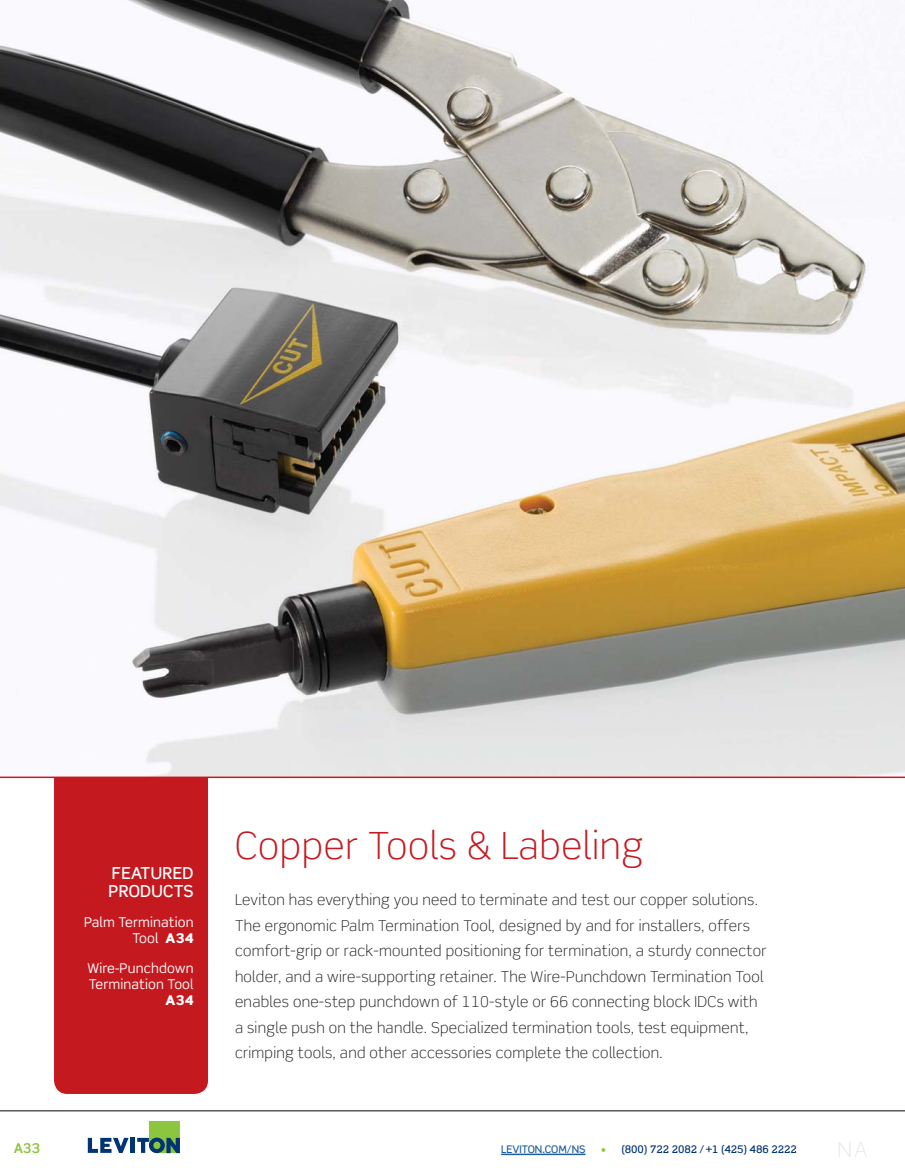
<style>
.page{position:relative;width:905px;height:1175px;background:#fff}
.page>*{position:absolute;margin:0;border:0;box-sizing:border-box;transform-origin:0 0}
.t1{font:300 37.5px "Scene Std";letter-spacing:.02em;color:#c51920}
.t2{font:300 21px "Scene Std";color:#e6e7e8}
.t3{font:500 16.5px/18px "Scene Std";letter-spacing:.02em;color:#fff}
.t4{font:300 15px/25.5px "Scene Std";letter-spacing:.02em;color:#231f20}
.t5{font:13.5px/16.2px "Scene Std";letter-spacing:.01em;color:#fff;text-align:right}
.t6{font:900 13.5px "Scene Std";color:#fff}
.t7{font:700 13.5px "Scene Std";color:#8cc63f}
.t8{font:500 10.5px "Scene Std";color:#003473}
.t9{font:500 10.5px "Scene Std";color:#215e9e}
.s1{font-weight:900}
.s2{color:#8cc63f}
</style>
<div class="page">
<img style="left:0;top:0;width:904px;height:776px">
<div style="left:54px;top:778px;width:154px;height:315px;background:#c51920"></div>
<hr style="left:0;top:1110px;width:904px;height:1px;background:#58595b">
<hr style="left:501px;top:1153px;width:84px;height:2px;background:#215e9e">
<svg style="left:88px;top:1137px;width:41px;height:15px"></svg>
<div style="left:130px;top:1137px;width:5px;height:15px;background:#003473"></div>
<svg style="left:137px;top:1121px;width:43px;height:32px"></svg>
<hr style="left:0;top:776px;width:904px;height:2px;background:#c51920">
<p class="t3" style="left:108px;top:865px;width:87px">FEATURED<br>PRODUCTS</p>
<p class="t5" style="left:84px;top:915px;width:111px">Palm Termination<br>Tool <span class="s1">A34</span></p>
<p class="t5" style="left:87px;top:960px;width:108px;text-align:left">Wire-Punchdown<br>Termination Tool</p>
<p class="t6" style="left:166px;top:994px;width:29px">A34</p>
<h1 class="t1" style="left:235px;top:830px;width:409px">Copper Tools &amp; Labeling</h1>
<p class="t4" style="left:235px;top:888px;width:533px">Leviton has everything you need to terminate and test our copper solutions.<br>The ergonomic Palm Termination Tool, designed by and for installers, offers comfort-grip or rack-mounted positioning for termination, a sturdy connector holder, and a wire-supporting retainer. The Wire-Punchdown Termination Tool enables one-step punchdown of 110-style or 66 connecting block IDCs with a single push on the handle. Specialized termination tools, test equipment, crimping tools, and other accessories complete the collection.</p>
<p class="t7" style="left:14px;top:1142px;width:28px">A33</p>
<p class="t9" style="left:501px;top:1144px;width:86px">LEVITON.COM/NS</p>
<p class="t8" style="left:601px;top:1144px;width:197px"><span class="s2">•</span> (800) 722 2082 / +1 (425) 486 2222</p>
<h2 class="t2" style="left:837px;top:1140px;width:32px">NA</h2>
</div>
